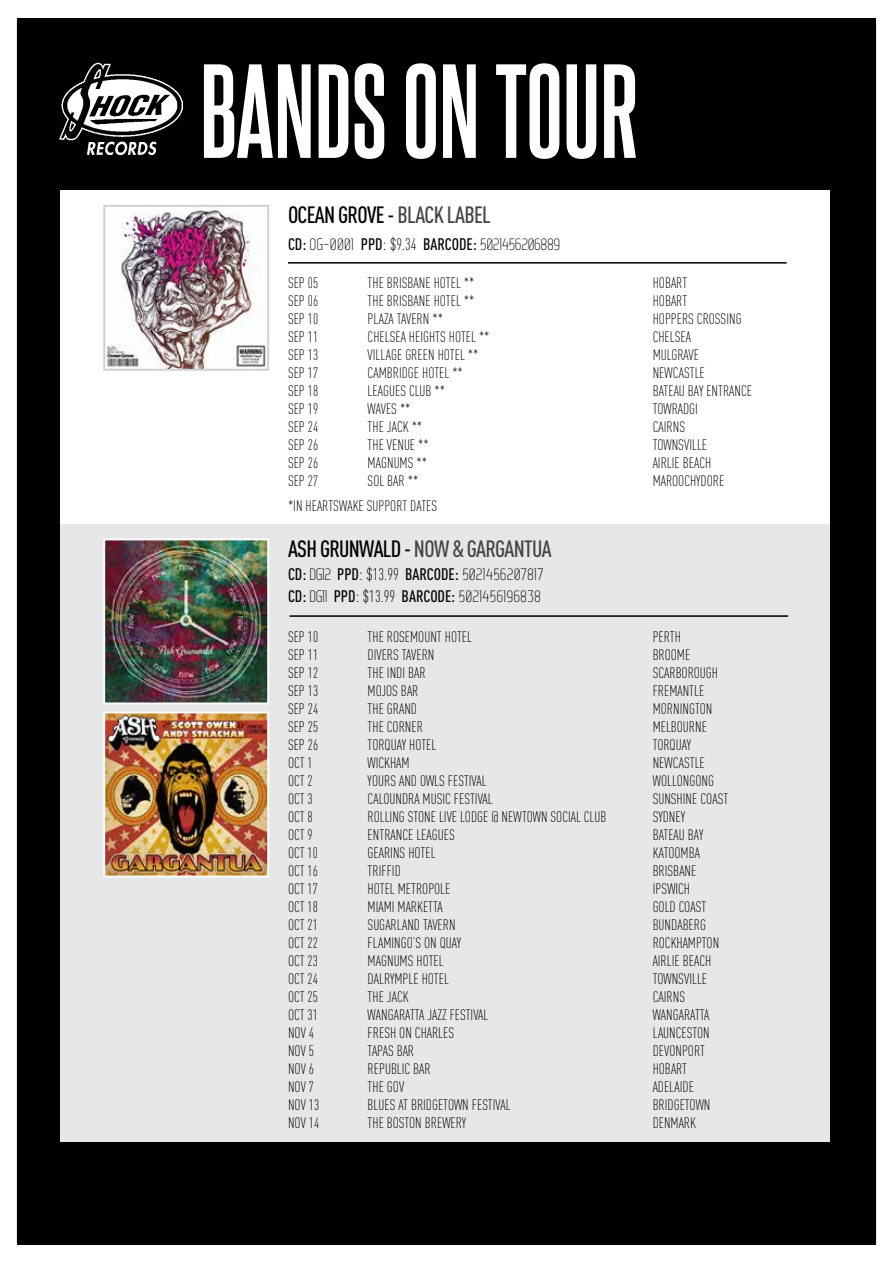
<style>
.page{position:relative;width:893px;height:1263px;background:#fff}
.page>*{position:absolute;margin:0;border:0;box-sizing:border-box;transform-origin:0 0}
.t1{font:700 113.7px "Steelfish Rg";color:#fff}
.t2{font:500 23.25px "DIN Cond";letter-spacing:-.03em;color:#464547}
.t3{font:500 23.25px "DIN Cond";letter-spacing:-.03em;color:#000}
.t4{font:16.5px/22.5px "Web Serveroff";letter-spacing:-.005em;color:#000}
.t5{font:16.5px "Web Serveroff";letter-spacing:-.03em;color:#000}
.t6{font:300 15px/18px "DIN Cond";color:#000}
.s1{color:#464547}
.s2{font-family:"DIN Cond";font-weight:500}
.s3{font-family:"DIN Cond";font-weight:300;font-size:18px}
.s4{font-family:"DIN Cond";font-weight:300}
.s5{color:#000}
</style>
<div class="page">
<div style="left:16px;top:18px;width:861px;height:1227px;background:#000"></div>
<img style="left:60px;top:62px;width:123px;height:93px">
<div style="left:60px;top:191px;width:769px;height:937px;background:#fff"></div>
<div style="left:60px;top:524px;width:769px;height:618px;background:#e6e7e8"></div>
<img style="left:106px;top:208px;width:160px;height:160px">
<div style="left:103px;top:205px;width:166px;height:166px;border:2px solid #cdcfd0"></div>
<hr style="left:288px;top:262px;width:499px;height:2px;background:#000">
<img style="left:106px;top:715px;width:160px;height:159px">
<div style="left:103px;top:712px;width:166px;height:165px;border:2px solid #fff"></div>
<img style="left:106px;top:541px;width:160px;height:160px">
<div style="left:103px;top:538px;width:166px;height:166px;border:2px solid #fff"></div>
<hr style="left:290px;top:615px;width:498px;height:2px;background:#000">
<h1 class="t1" style="left:200px;top:42px;width:439px">BANDS ON TOUR</h1>
<h2 class="t3" style="left:288px;top:201px;width:204px">OCEAN GROVE - <span class="s1">BLACK LABEL</span></h2>
<p class="t5" style="left:288px;top:233px;width:274px"><span class="s2">CD:</span> OG-0001 <span class="s2">PPD</span><span class="s3">:</span> <span class="s4">$9.34</span> <span class="s2">BARCODE:</span> 5021456206889</p>
<p class="t6" style="left:368px;top:273px;width:123px">THE BRISBANE HOTEL **<br>THE BRISBANE HOTEL **<br>PLAZA TAVERN **<br>CHELSEA HEIGHTS HOTEL **<br>VILLAGE GREEN HOTEL **<br>CAMBRIDGE HOTEL **<br>LEAGUES CLUB **<br>WAVES **<br>THE JACK **<br>THE VENUE **<br>MAGNUMS **<br>SOL BAR **</p>
<p class="t6" style="left:288px;top:273px;width:32px;text-align:justify">SEP 05<br>SEP 06<br>SEP 10<br>SEP 11<br>SEP 13<br>SEP 17<br>SEP 18<br>SEP 19<br>SEP 24<br>SEP 26<br>SEP 26<br>SEP 27</p>
<p class="t6" style="left:653px;top:273px;width:101px">HOBART<br>HOBART<br>HOPPERS CROSSING<br>CHELSEA<br>MULGRAVE<br>NEWCASTLE<br>BATEAU BAY ENTRANCE<br>TOWRADGI<br>CAIRNS<br>TOWNSVILLE<br>AIRLIE BEACH<br>MAROOCHYDORE</p>
<p class="t6" style="left:288px;top:496px;width:151px">*IN HEARTSWAKE SUPPORT DATES</p>
<h2 class="t2" style="left:288px;top:535px;width:265px"><span class="s5">ASH GRUNWALD -</span> NOW &amp; GARGANTUA</h2>
<p class="t4" style="left:288px;top:562px;width:258px"><span class="s2">CD:</span> DG12 <span class="s2">PPD</span><span class="s3">:</span> <span class="s4">$13.99</span> <span class="s2">BARCODE:</span> 5021456207817<br><span class="s2">CD:</span> DG11 <span class="s2">PPD</span><span class="s3">:</span> <span class="s4">$13.99</span> <span class="s2">BARCODE:</span> 5021456196838</p>
<p class="t6" style="left:368px;top:628px;width:240px">THE ROSEMOUNT HOTEL<br>DIVERS TAVERN<br>THE INDI BAR<br>MOJOS BAR<br>THE GRAND<br>THE CORNER<br>TORQUAY HOTEL<br>WICKHAM<br>YOURS AND OWLS FESTIVAL<br>CALOUNDRA MUSIC FESTIVAL<br>ROLLING STONE LIVE LODGE @ NEWTOWN SOCIAL CLUB<br>ENTRANCE LEAGUES<br>GEARINS HOTEL<br>TRIFFID<br>HOTEL METROPOLE<br>MIAMI MARKETTA<br>SUGARLAND TAVERN<br>FLAMINGO’S ON QUAY<br>MAGNUMS HOTEL<br>DALRYMPLE HOTEL<br>THE JACK<br>WANGARATTA JAZZ FESTIVAL<br>FRESH ON CHARLES<br>TAPAS BAR<br>REPUBLIC BAR<br>THE GOV<br>BLUES AT BRIDGETOWN FESTIVAL<br>THE BOSTON BREWERY</p>
<p class="t6" style="left:653px;top:628px;width:77px">PERTH<br>BROOME<br>SCARBOROUGH<br>FREMANTLE<br>MORNINGTON<br>MELBOURNE<br>TORQUAY<br>NEWCASTLE<br>WOLLONGONG<br>SUNSHINE COAST<br>SYDNEY<br>BATEAU BAY<br>KATOOMBA<br>BRISBANE<br>IPSWICH<br>GOLD COAST<br>BUNDABERG<br>ROCKHAMPTON<br>AIRLIE BEACH<br>TOWNSVILLE<br>CAIRNS<br>WANGARATTA<br>LAUNCESTON<br>DEVONPORT<br>HOBART<br>ADELAIDE<br>BRIDGETOWN<br>DENMARK</p>
<p class="t6" style="left:288px;top:628px;width:33px">SEP 10<br>SEP 11<br>SEP 12<br>SEP 13<br>SEP 24<br>SEP 25<br>SEP 26<br>OCT 1<br>OCT 2<br>OCT 3<br>OCT 8<br>OCT 9<br>OCT 10<br>OCT 16<br>OCT 17<br>OCT 18<br>OCT 21<br>OCT 22<br>OCT 23<br>OCT 24<br>OCT 25<br>OCT 31<br>NOV 4<br>NOV 5<br>NOV 6<br>NOV 7<br>NOV 13<br>NOV 14</p>
</div>
